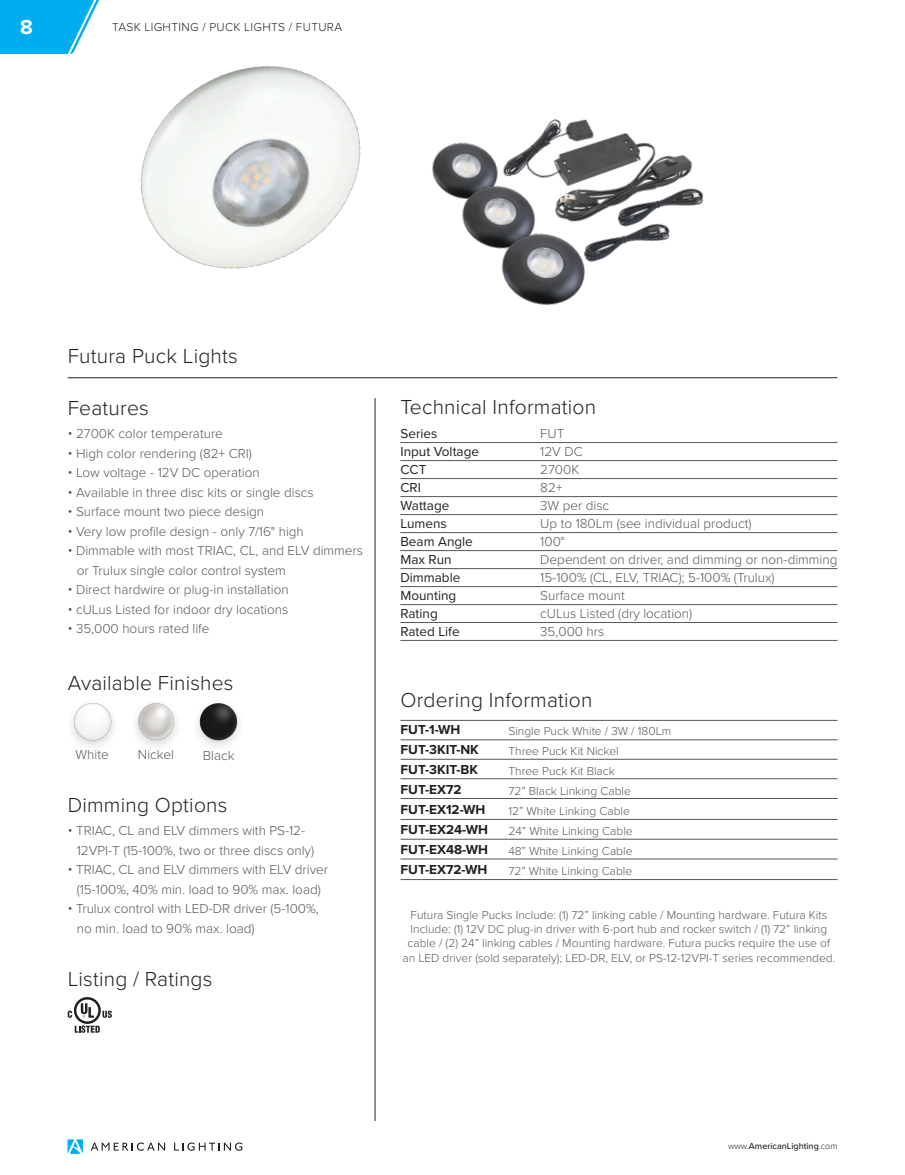
<style>
.page{position:relative;width:905px;height:1175px;background:#fff}
.page>*{position:absolute;margin:0;border:0;box-sizing:border-box;transform-origin:0 0}
.t1{font:300 21px "Proxima Nova";letter-spacing:.01em;color:#231f20}
.t2{font:700 21px "Proxima Nova";color:#fff}
.t3{font:300 13.5px/19.5px "Proxima Nova";color:#57585a}
.t4{font:13.5px "Proxima Nova";color:#231f20}
.t5{font:700 13.5px "Proxima Nova";color:#231f20}
.t6{font:300 12px/14.4px "Proxima Nova";color:#57585a;text-align:center}
.t7{font:300 12px "Proxima Nova";letter-spacing:.025em;color:#231f20}
.t8{font:500 9px "Proxima Nova";color:#231f20}
.s1{font-weight:300}
</style>
<div class="page">
<svg style="left:0;top:0;width:99px;height:54px"></svg>
<svg style="left:68px;top:1139px;width:15px;height:14px"></svg>
<svg style="left:91px;top:1142px;width:74px;height:8px"></svg>
<svg style="left:174px;top:1142px;width:68px;height:8px"></svg>
<hr style="left:68px;top:377px;width:769px;height:1px;background:#231f20">
<hr style="left:375px;top:398px;width:1px;height:722px;background:#231f20">
<hr style="left:400px;top:442px;width:437px;height:1px;background:#57585a">
<hr style="left:400px;top:514px;width:437px;height:1px;background:#57585a">
<hr style="left:400px;top:460px;width:437px;height:1px;background:#57585a">
<hr style="left:400px;top:532px;width:437px;height:1px;background:#57585a">
<hr style="left:400px;top:478px;width:437px;height:1px;background:#57585a">
<hr style="left:400px;top:550px;width:437px;height:1px;background:#57585a">
<hr style="left:400px;top:586px;width:437px;height:1px;background:#57585a">
<hr style="left:400px;top:604px;width:437px;height:1px;background:#57585a">
<hr style="left:400px;top:496px;width:437px;height:1px;background:#57585a">
<hr style="left:400px;top:568px;width:437px;height:1px;background:#57585a">
<hr style="left:400px;top:622px;width:437px;height:1px;background:#57585a">
<hr style="left:400px;top:640px;width:437px;height:1px;background:#57585a">
<div style="left:65px;top:697px;width:55px;height:56px;background:#231f20;opacity:.2"></div>
<img style="left:73px;top:702px;width:38px;height:38px">
<div style="left:129px;top:698px;width:54px;height:54px;background:#231f20;opacity:.2"></div>
<img style="left:137px;top:702px;width:38px;height:38px">
<div style="left:191px;top:697px;width:55px;height:56px;background:#231f20;opacity:.2"></div>
<img style="left:200px;top:702px;width:37px;height:38px">
<svg style="left:75px;top:1025px;width:25px;height:7px"></svg>
<svg style="left:102px;top:1010px;width:10px;height:7px"></svg>
<svg style="left:74px;top:997px;width:27px;height:26px"></svg>
<svg style="left:76px;top:999px;width:22px;height:22px"></svg>
<svg style="left:81px;top:1003px;width:13px;height:14px"></svg>
<svg style="left:68px;top:1010px;width:4px;height:7px"></svg>
<img style="left:140px;top:66px;width:221px;height:203px">
<img style="left:431px;top:142px;width:67px;height:56px">
<img style="left:503px;top:119px;width:190px;height:103px">
<img style="left:458px;top:181px;width:82px;height:67px">
<img style="left:583px;top:221px;width:87px;height:41px">
<img style="left:617px;top:186px;width:86px;height:41px">
<img style="left:497px;top:228px;width:93px;height:77px">
<hr style="left:400px;top:720px;width:437px;height:1px;background:#57585a">
<hr style="left:400px;top:778px;width:437px;height:1px;background:#57585a">
<hr style="left:400px;top:879px;width:437px;height:1px;background:#57585a">
<hr style="left:400px;top:798px;width:437px;height:1px;background:#57585a">
<hr style="left:400px;top:759px;width:437px;height:1px;background:#57585a">
<hr style="left:400px;top:739px;width:437px;height:1px;background:#57585a">
<hr style="left:400px;top:819px;width:437px;height:1px;background:#57585a">
<hr style="left:400px;top:839px;width:437px;height:1px;background:#57585a">
<hr style="left:400px;top:858px;width:437px;height:1px;background:#57585a">
<h1 class="t2" style="left:20px;top:11px;width:14px">8</h1>
<p class="t7" style="left:112px;top:18px;width:231px">TASK LIGHTING / PUCK LIGHTS / FUTURA</p>
<p class="t1" style="left:68px;top:341px;width:171px">Futura Puck Lights</p>
<p class="t1" style="left:68px;top:392px;width:83px">Features</p>
<p class="t3" style="left:68px;top:423px;width:157px">• 2700K color temperature</p>
<p class="t3" style="left:68px;top:443px;width:186px">• High color rendering (82+ CRI)</p>
<p class="t3" style="left:68px;top:462px;width:194px">• Low voltage - 12V DC operation</p>
<p class="t3" style="left:68px;top:482px;width:247px">• Available in three disc kits or single discs</p>
<p class="t3" style="left:68px;top:501px;width:198px">• Surface mount two piece design</p>
<p class="t3" style="left:68px;top:521px;width:238px">• Very low profile design - only 7/16" high</p>
<p class="t3" style="left:77px;top:540px;width:288px;text-indent:-9px">• Dimmable with most TRIAC, CL, and ELV dimmers or Trulux single color control system</p>
<p class="t3" style="left:68px;top:579px;width:223px">• Direct hardwire or plug-in installation</p>
<p class="t3" style="left:68px;top:599px;width:222px">• cULus Listed for indoor dry locations</p>
<p class="t3" style="left:68px;top:618px;width:143px">• 35,000 hours rated life</p>
<p class="t1" style="left:68px;top:667px;width:167px">Available Finishes</p>
<p class="t1" style="left:400px;top:392px;width:197px">Technical Information</p>
<p class="t4" style="left:400px;top:423px;width:38px">Series</p>
<p class="t4" style="left:400px;top:441px;width:80px">Input Voltage</p>
<p class="t4" style="left:400px;top:459px;width:27px">CCT</p>
<p class="t4" style="left:400px;top:477px;width:22px">CRI</p>
<p class="t4" style="left:400px;top:495px;width:50px">Wattage</p>
<p class="t4" style="left:400px;top:513px;width:48px">Lumens</p>
<p class="t4" style="left:400px;top:531px;width:74px">Beam Angle</p>
<p class="t4" style="left:400px;top:549px;width:53px">Max Run</p>
<p class="t4" style="left:400px;top:567px;width:61px">Dimmable</p>
<p class="t4" style="left:400px;top:585px;width:57px">Mounting</p>
<p class="t4" style="left:400px;top:603px;width:39px">Rating</p>
<p class="t4" style="left:400px;top:621px;width:61px">Rated Life</p>
<p class="t3" style="left:540px;top:423px;width:26px">FUT</p>
<p class="t3" style="left:540px;top:441px;width:44px">12V DC</p>
<p class="t3" style="left:540px;top:459px;width:40px">2700K</p>
<p class="t3" style="left:540px;top:477px;width:24px">82+</p>
<p class="t3" style="left:540px;top:495px;width:70px">3W per disc</p>
<p class="t3" style="left:540px;top:513px;width:213px">Up to 180Lm (see individual product)</p>
<p class="t3" style="left:540px;top:531px;width:26px">100°</p>
<p class="t3" style="left:540px;top:549px;width:299px">Dependent on driver, and dimming or non-dimming</p>
<p class="t3" style="left:540px;top:567px;width:236px">15-100% (CL, ELV, TRIAC); 5-100% (Trulux)</p>
<p class="t3" style="left:540px;top:585px;width:86px">Surface mount</p>
<p class="t3" style="left:540px;top:603px;width:153px">cULus Listed (dry location)</p>
<p class="t3" style="left:540px;top:621px;width:66px">35,000 hrs</p>
<p class="t1" style="left:400px;top:684px;width:193px">Ordering Information</p>
<p class="t5" style="left:400px;top:720px;width:61px">FUT-1-WH</p>
<p class="t5" style="left:400px;top:739px;width:80px">FUT-3KIT-NK</p>
<p class="t5" style="left:400px;top:759px;width:79px">FUT-3KIT-BK</p>
<p class="t5" style="left:400px;top:779px;width:62px">FUT-EX72</p>
<p class="t5" style="left:400px;top:799px;width:86px">FUT-EX12-WH</p>
<p class="t5" style="left:400px;top:819px;width:89px">FUT-EX24-WH</p>
<p class="t5" style="left:400px;top:839px;width:89px">FUT-EX48-WH</p>
<p class="t5" style="left:400px;top:859px;width:88px">FUT-EX72-WH</p>
<p class="t6" style="left:508px;top:723px;width:164px">Single Puck White / 3W / 180Lm</p>
<p class="t6" style="left:508px;top:743px;width:112px">Three Puck Kit Nickel</p>
<p class="t6" style="left:508px;top:763px;width:108px">Three Puck Kit Black</p>
<p class="t6" style="left:508px;top:783px;width:124px">72” Black Linking Cable</p>
<p class="t6" style="left:508px;top:803px;width:123px">12” White Linking Cable</p>
<p class="t6" style="left:508px;top:823px;width:126px">24” White Linking Cable</p>
<p class="t6" style="left:508px;top:843px;width:126px">48” White Linking Cable</p>
<p class="t6" style="left:508px;top:862px;width:125px">72” White Linking Cable</p>
<p class="t3" style="left:75px;top:744px;width:35px">White</p>
<p class="t3" style="left:138px;top:744px;width:38px">Nickel</p>
<p class="t3" style="left:203px;top:744px;width:33px">Black</p>
<p class="t1" style="left:68px;top:789px;width:161px">Dimming Options</p>
<p class="t3" style="left:77px;top:820px;width:239px;text-indent:-9px">• TRIAC, CL and ELV dimmers with PS-12-<br>12VPI-T (15-100%, two or three discs only)</p>
<p class="t3" style="left:68px;top:859px;width:262px;text-align:center">• TRIAC, CL and ELV dimmers with ELV driver (15-100%, 40% min. load to 90% max. load)</p>
<p class="t3" style="left:77px;top:898px;width:243px;text-indent:-9px">• Trulux control with LED-DR driver (5-100%, no min. load to 90% max. load)</p>
<p class="t6" style="left:402px;top:906px;width:434px">Futura Single Pucks Include: (1) 72” linking cable / Mounting hardware. Futura Kits Include: (1) 12V DC plug-in driver with 6-port hub and rocker switch / (1) 72” linking cable / (2) 24” linking cables / Mounting hardware. Futura pucks require the use of an LED driver (sold separately); LED-DR, ELV, or PS-12-12VPI-T series recommended.</p>
<p class="t1" style="left:68px;top:963px;width:146px">Listing / Ratings</p>
<p class="t8" style="left:728px;top:1139px;width:111px"><span class="s1">www.</span>AmericanLighting<span class="s1">.com</span></p>
</div>
